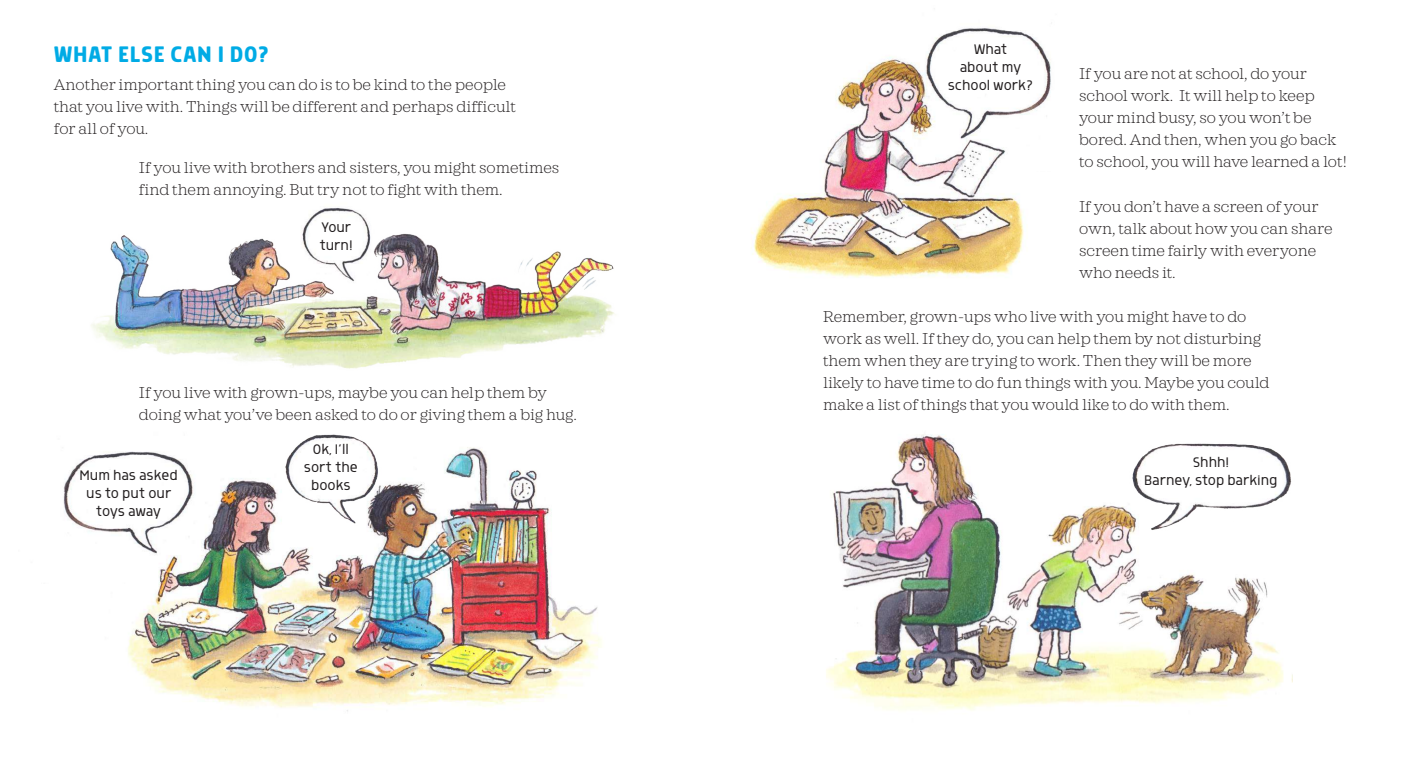
<style>
.page{position:relative;width:1418px;height:780px;background:#fff}
.page>*{position:absolute;margin:0;border:0;box-sizing:border-box;transform-origin:0 0}
.t1{font:500 26px "Morl";letter-spacing:.02em;color:#00abe5}
.t2{font:200 16px/22px "Sagona";color:#231f20}
.t3{font:300 16px/18px "Morl Sans";color:#231f20;text-align:center}
</style>
<div class="page">
<img style="left:128px;top:447px;width:474px;height:265px">
<img style="left:91px;top:233px;width:524px;height:136px">
<img style="left:826px;top:434px;width:458px;height:277px">
<img style="left:751px;top:57px;width:273px;height:221px">
<img style="left:281px;top:434px;width:107px;height:119px">
<img style="left:63px;top:447px;width:135px;height:136px">
<img style="left:286px;top:208px;width:99px;height:97px">
<img style="left:911px;top:28px;width:140px;height:143px">
<img style="left:1081px;top:434px;width:210px;height:132px">
<h1 class="t1" style="left:54px;top:40px;width:217px">WHAT ELSE CAN I DO?</h1>
<p class="t2" style="left:54px;top:74px;width:463px">Another important thing you can do is to be kind to the people that you live with. Things will be different and perhaps difficult for all of you.</p>
<p class="t2" style="left:139px;top:157px;width:422px">If you live with brothers and sisters, you might sometimes find them annoying. But try not to fight with them.</p>
<p class="t3" style="left:319px;top:218px;width:35px;text-align:left">Your turn!</p>
<p class="t2" style="left:139px;top:382px;width:439px">If you live with grown-ups, maybe you can help them by doing what you’ve been asked to do or giving them a big hug.</p>
<p class="t3" style="left:79px;top:466px;width:100px">Mum has asked us to put our toys away</p>
<p class="t3" style="left:304px;top:440px;width:55px">Ok, I’ll sort the books</p>
<p class="t3" style="left:947px;top:40px;width:87px">What<br>about my school work?</p>
<p class="t2" style="left:1079px;top:63px;width:269px">If you are not at school, do your school work. It will help to keep your mind busy, so you won’t be bored. And then, when you go back to school, you will have learned a lot!</p>
<p class="t2" style="left:1079px;top:195px;width:255px">If you don’t have a screen of your own, talk about how you can share screen time fairly with everyone who needs it.</p>
<p class="t2" style="left:823px;top:305px;width:448px">Remember, grown-ups who live with you might have to do work as well. If they do, you can help them by not disturbing them when they are trying to work. Then they will be more likely to have time to do fun things with you. Maybe you could make a list of things that you would like to do with them.</p>
<p class="t3" style="left:1144px;top:453px;width:135px">Shhh!<br>Barney, stop bark¡ng</p>
</div>
